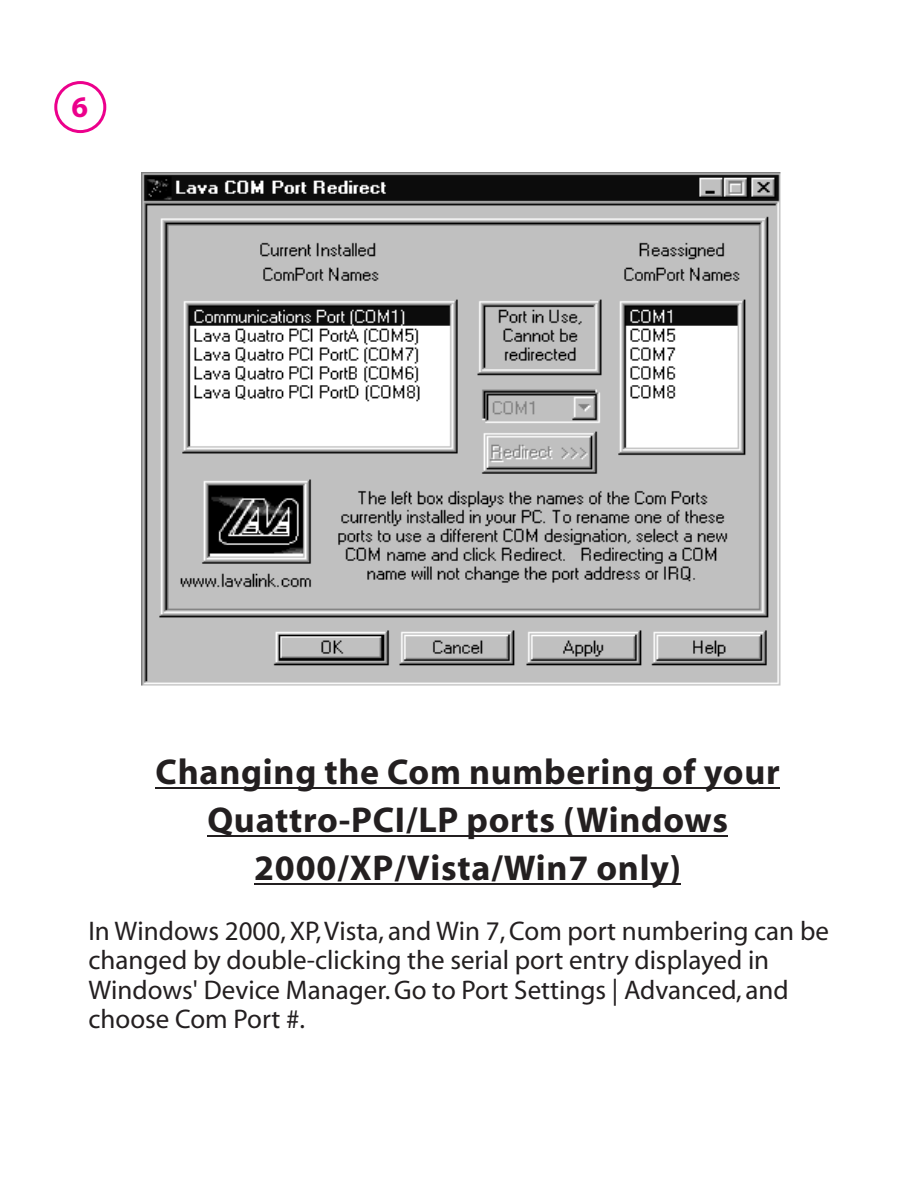
<style>
.page{position:relative;width:918px;height:1188px;background:#fff}
.page>*{position:absolute;margin:0;border:0;box-sizing:border-box;transform-origin:0 0}
.t1{font:700 36px/47.7px "Myriad";letter-spacing:.02em;color:#231f20;text-align:center}
.t2{font:700 30px "Myriad";color:#ec008c}
.t3{font:27px/29.1px "Myriad";color:#231f20}
</style>
<div class="page">
<img style="left:141px;top:173px;width:640px;height:513px">
<hr style="left:156px;top:788px;width:624px;height:1px;background:#231f20">
<hr style="left:207px;top:835px;width:521px;height:2px;background:#231f20">
<hr style="left:254px;top:883px;width:427px;height:1px;background:#231f20">
<div style="left:54px;top:81px;width:52px;height:52px;border:3px solid #ec008c;border-radius:50%"></div>
<p class="t2" style="left:72px;top:95px;width:18px">6</p>
<h1 class="t1" style="left:156px;top:751px;width:626px">Changing the Com numbering of your<br>Quattro-PCI/LP ports (Windows<br>2000/XP/Vista/Win7 only)</h1>
<p class="t3" style="left:88px;top:919px;width:742px">In Windows 2000, XP,Vista, and Win 7, Com port numbering can be changed by double-clicking the serial port entry displayed in Windows' Device Manager. Go to Port Settings | Advanced, and choose Com Port #.</p>
</div>
